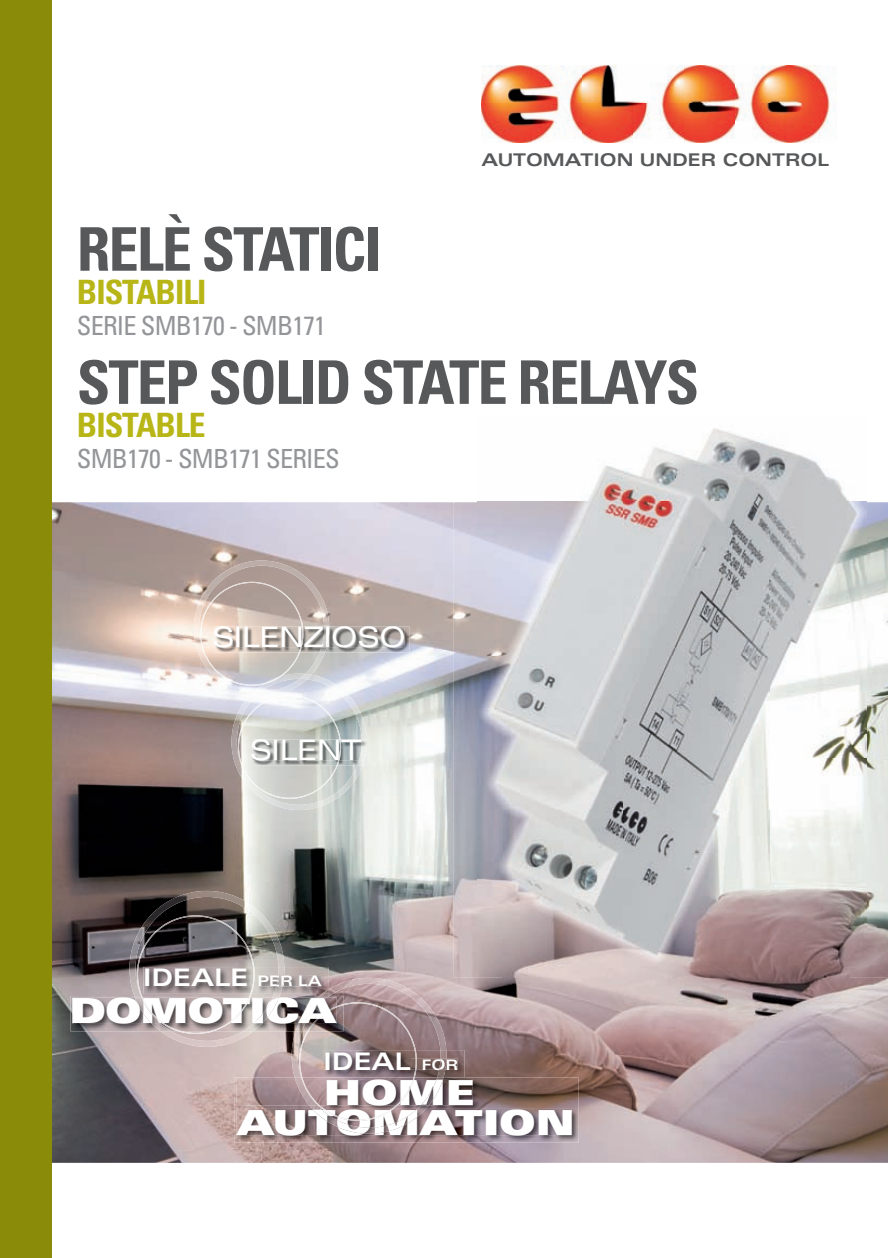
<style>
.page{position:relative;width:888px;height:1258px;background:#fff}
.page>*{position:absolute;margin:0;border:0;box-sizing:border-box;transform-origin:0 0}
.t1{font:700 condensed 60.15px "Univers LT Std";letter-spacing:-.03em;color:#57585a}
.t2{font:34.5px/29.8px "Univers LT Std X Black Ex";color:#fff;text-align:center}
.t3{font:34.5px "Univers LT Std X Black Ex";letter-spacing:-.02em;color:#fff}
.t4{font:700 condensed 33.6px "Univers LT Std";letter-spacing:-.03em;color:#b8b516}
.t5{font:expanded 28.2px "Univers LT Std";letter-spacing:-.03em;color:#fff}
.t6{font:condensed 26.4px "Univers LT Std";letter-spacing:-.03em;color:#939598}
.t7{font:700 expanded 24.15px "Univers LT Std";color:#fff}
.t8{font:700 expanded 17.55px "Univers LT Std";color:#57585a}
.s1{font-size:14.55px}
</style>
<div class="page">
<img style="left:51px;top:502px;width:837px;height:661px">
<img style="left:481px;top:65px;width:356px;height:78px">
<div style="left:0;top:0;width:51px;height:1258px;background:#8b8b0a"></div>
<img style="left:454px;top:502px;width:49px;height:476px">
<img style="left:849px;top:502px;width:39px;height:476px">
<img style="left:503px;top:965px;width:346px;height:13px">
<img style="left:459px;top:390px;width:237px;height:15px">
<img style="left:477px;top:428px;width:390px;height:537px">
<img style="left:329px;top:626px;width:80px;height:26px">
<img style="left:329px;top:626px;width:75px;height:21px">
<img style="left:194px;top:560px;width:135px;height:137px">
<svg style="left:319px;top:647px;width:8px;height:5px"></svg>
<img style="left:321px;top:626px;width:8px;height:21px">
<svg style="left:203px;top:652px;width:6px;height:11px"></svg>
<img style="left:447px;top:1050px;width:18px;height:27px">
<img style="left:447px;top:1059px;width:10px;height:11px">
<img style="left:234px;top:1077px;width:345px;height:65px">
<img style="left:237px;top:1079px;width:236px;height:26px">
<img style="left:236px;top:1109px;width:336px;height:26px">
<img style="left:292px;top:978px;width:154px;height:99px">
<img style="left:437px;top:1050px;width:10px;height:27px">
<svg style="left:439px;top:1059px;width:7px;height:11px"></svg>
<img style="left:295px;top:1077px;width:148px;height:32px">
<img style="left:295px;top:1079px;width:148px;height:26px">
<img style="left:312px;top:1109px;width:114px;height:25px">
<svg style="left:303px;top:1082px;width:6px;height:13px"></svg>
<img style="left:284px;top:967px;width:45px;height:27px">
<svg style="left:322px;top:989px;width:7px;height:5px"></svg>
<img style="left:284px;top:976px;width:38px;height:10px">
<img style="left:329px;top:1004px;width:15px;height:27px">
<img style="left:70px;top:996px;width:225px;height:35px">
<img style="left:295px;top:996px;width:34px;height:35px">
<img style="left:327px;top:1006px;width:10px;height:18px">
<img style="left:72px;top:998px;width:226px;height:26px">
<img style="left:298px;top:998px;width:29px;height:26px">
<img style="left:129px;top:891px;width:155px;height:156px">
<img style="left:274px;top:967px;width:10px;height:27px">
<svg style="left:276px;top:976px;width:8px;height:10px"></svg>
<img style="left:134px;top:996px;width:146px;height:35px">
<img style="left:135px;top:998px;width:144px;height:26px">
<svg style="left:140px;top:995px;width:7px;height:13px"></svg>
<img style="left:231px;top:673px;width:136px;height:137px">
<img style="left:249px;top:674px;width:63px;height:23px">
<img style="left:357px;top:739px;width:10px;height:27px">
<img style="left:359px;top:746px;width:3px;height:14px">
<svg style="left:241px;top:765px;width:6px;height:11px"></svg>
<p class="t8" style="left:481px;top:149px;width:349px">AUTOMATION UNDER CONTROL</p>
<h1 class="t1" style="left:77px;top:212px;width:306px">RELÈ STATICI</h1>
<p class="t4" style="left:77px;top:271px;width:131px">BISTABILI</p>
<p class="t6" style="left:77px;top:309px;width:251px">SERIE SMB170 - SMB171</p>
<h1 class="t1" style="left:77px;top:346px;width:624px">STEP SOLID STATE RELAYS</h1>
<p class="t4" style="left:77px;top:404px;width:130px">BISTABLE</p>
<p class="t6" style="left:77px;top:442px;width:264px">SMB170 - SMB171 SERIES</p>
<p class="t5" style="left:212px;top:620px;width:196px">SILENZIOSO</p>
<p class="t5" style="left:249px;top:733px;width:114px">SILENT</p>
<p class="t7" style="left:143px;top:964px;width:181px">IDEALE <span class="s1">PER LA</span></p>
<h2 class="t3" style="left:69px;top:990px;width:268px">DOMOTICA</h2>
<p class="t7" style="left:323px;top:1047px;width:137px">IDEAL <span class="s1">FOR</span></p>
<h2 class="t2" style="left:237px;top:1077px;width:339px">HOME<br>AUTOMATION</h2>
</div>
